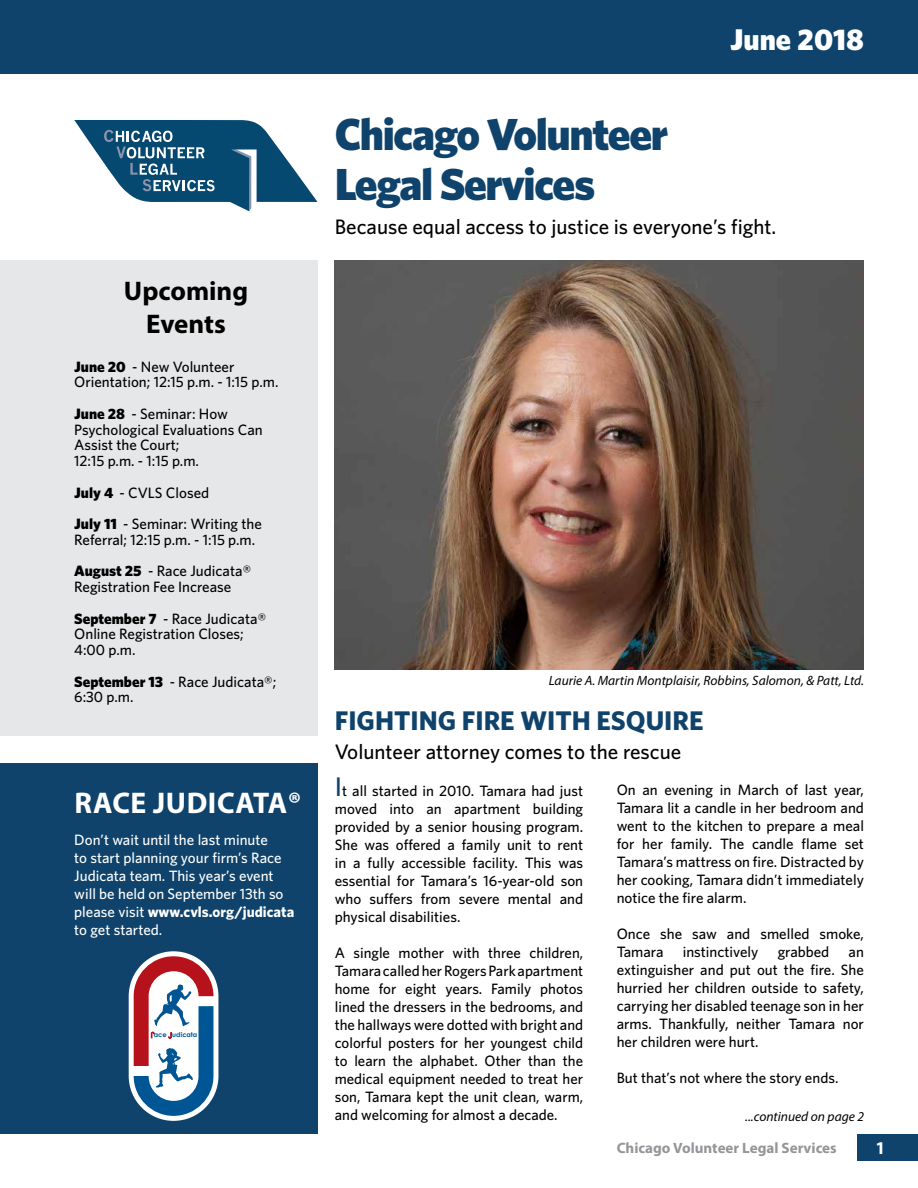
<style>
.page{position:relative;width:918px;height:1188px;background:#fff}
.page>*{position:absolute;margin:0;border:0;box-sizing:border-box;transform-origin:0 0}
.t1{font:900 45px/49.5px "Whitney";letter-spacing:-.03em;color:#0f436b}
.t2{font:700 30px "Myriad Pro";letter-spacing:.02em;color:#fff}
.t3{font:900 30px "Whitney";color:#fff}
.t4{font:700 27px "Whitney";color:#0f436b}
.t5{font:700 27px/32.4px "Myriad Pro";color:#000;text-align:center}
.t6{font:500 21px "Whitney";color:#000}
.t7{font:700 18px "Myriad Pro";color:#fff}
.t8{font:500 15px/18px "Whitney";color:#000}
.t9{font:500 15px/18px "Whitney";color:#fff}
.t10{font:700 15px "Myriad Pro";color:#939598}
.t11{font:italic 13.5px "Myriad Pro";color:#000}
.t12{font:700 6.6px "Century Gothic";letter-spacing:.005em;color:#005695}
.s1{font-weight:900}
.s2{font-weight:700}
.s3{font-size:27px;color:#0f436b}
</style>
<div class="page">
<svg style="left:74px;top:120px;width:244px;height:91px"></svg>
<div style="left:0;top:764px;width:318px;height:370px;background:#0f436b"></div>
<div style="left:0;top:0;width:918px;height:74px;background:#0f436b"></div>
<div style="left:858px;top:1134px;width:60px;height:27px;background:#0f436b"></div>
<div style="left:0;top:260px;width:318px;height:476px;background:#e6e7e8"></div>
<img style="left:335px;top:260px;width:529px;height:410px">
<svg style="left:129px;top:951px;width:89px;height:170px"></svg>
<svg style="left:134px;top:956px;width:79px;height:160px;background:#9f98ac"></svg>
<h3 class="t5" style="left:124px;top:274px;width:126px">Upcoming<br>Events</h3>
<p class="t8" style="left:74px;top:358px;width:206px;line-height:15.8px"><span class="s1">June 20</span> - New Volunteer<br>Orientation; 12:15 p.m. - 1:15 p.m.</p>
<p class="t8" style="left:74px;top:405px;width:190px;line-height:15.8px"><span class="s1">June 28</span> - Seminar: How<br>Psychological Evaluations Can<br>Assist the Court;<br>12:15 p.m. - 1:15 p.m.</p>
<p class="t8" style="left:74px;top:476px;width:189px;line-height:31.5px"><span class="s1">July 4</span> - CVLS Closed<br><span class="s1">July 11</span> - Seminar: Writing the</p>
<p class="t8" style="left:74px;top:523px;width:182px;line-height:31.5px">Referral; 12:15 p.m. - 1:15 p.m.<br><span class="s1">August 25</span> - Race Judicata®</p>
<p class="t8" style="left:74px;top:571px;width:193px;line-height:31.5px">Registration Fee Increase<br><span class="s1">September 7</span> - Race Judicata®</p>
<p class="t8" style="left:74px;top:626px;width:171px;line-height:15.8px">Online Registration Closes;<br>4:00 p.m.</p>
<p class="t8" style="left:74px;top:673px;width:204px;line-height:15.8px"><span class="s1">September 13</span> - Race Judicata®;<br>6:30 p.m.</p>
<h2 class="t2" style="left:75px;top:783px;width:228px">RACE JUDICATA®</h2>
<p class="t9" style="left:74px;top:830px;width:222px">Don’t wait until the last minute<br>to start planning your firm’s Race<br>Judicata team. This year’s event will be held on September 13th so please visit <span class="s2">www.cvls.org/judicata </span>to get started.</p>
<p class="t12" style="left:154px;top:1030px;width:45px">ace udicata</p>
<h1 class="t1" style="left:335px;top:109px;width:335px">Chicago Volunteer<br>Legal Services</h1>
<h2 class="t3" style="left:730px;top:21px;width:135px">June 2018</h2>
<h3 class="t6" style="left:335px;top:214px;width:443px">Because equal access to justice is everyone’s fight.</h3>
<p class="t11" style="left:549px;top:672px;width:317px">Laurie A. Martin Montplaisir, Robbins, Salomon, &amp; Patt, Ltd.</p>
<h3 class="t4" style="left:335px;top:704px;width:370px">FIGHTING FIRE WITH ESQUIRE</h3>
<h3 class="t6" style="left:335px;top:739px;width:348px">Volunteer attorney comes to the rescue</h3>
<p class="t8" style="left:335px;top:781px;width:250px;text-align:justify"><span class="s3">I</span>t all started in 2010. Tamara had just moved into an apartment building provided by a senior housing program.<br>She was offered a family unit to rent in a fully accessible facility. This was essential for Tamara’s 16-year-old son who suffers from severe mental and physical disabilities.</p>
<p class="t8" style="left:335px;top:943px;width:250px;text-align:justify">A single mother with three children, Tamara called her Rogers Park apartment home for eight years. Family photos lined the dressers in the bedrooms, and the hallways were dotted with bright and colorful posters for her youngest child to learn the alphabet. Other than the medical equipment needed to treat her son, Tamara kept the unit clean, warm, and welcoming for almost a decade.</p>
<p class="t8" style="left:617px;top:780px;width:249px;text-align:justify">On an evening in March of last year, Tamara lit a candle in her bedroom and went to the kitchen to prepare a meal for her family. The candle flame set Tamara’s mattress on fire. Distracted by her cooking, Tamara didn’t immediately notice the fire alarm.</p>
<p class="t8" style="left:617px;top:924px;width:249px">Once she saw and smelled smoke,<br>Tamara</p>
<p class="t8" style="left:683px;top:942px;width:77px">instinctively</p>
<p class="t8" style="left:778px;top:942px;width:53px">grabbed</p>
<p class="t8" style="left:617px;top:942px;width:249px;text-align:justify;text-indent:232px">an extinguisher and put out the fire. She hurried her children outside to safety, carrying her disabled teenage son in her arms. Thankfully, neither Tamara nor her children were hurt.</p>
<p class="t8" style="left:617px;top:1068px;width:223px">But that’s not where the story ends.</p>
<p class="t11" style="left:745px;top:1108px;width:120px">...continued on page 2</p>
<p class="t10" style="left:617px;top:1138px;width:222px">Chicago Volunteer Legal Services</p>
<p class="t7" style="left:876px;top:1136px;width:11px">1</p>
</div>
